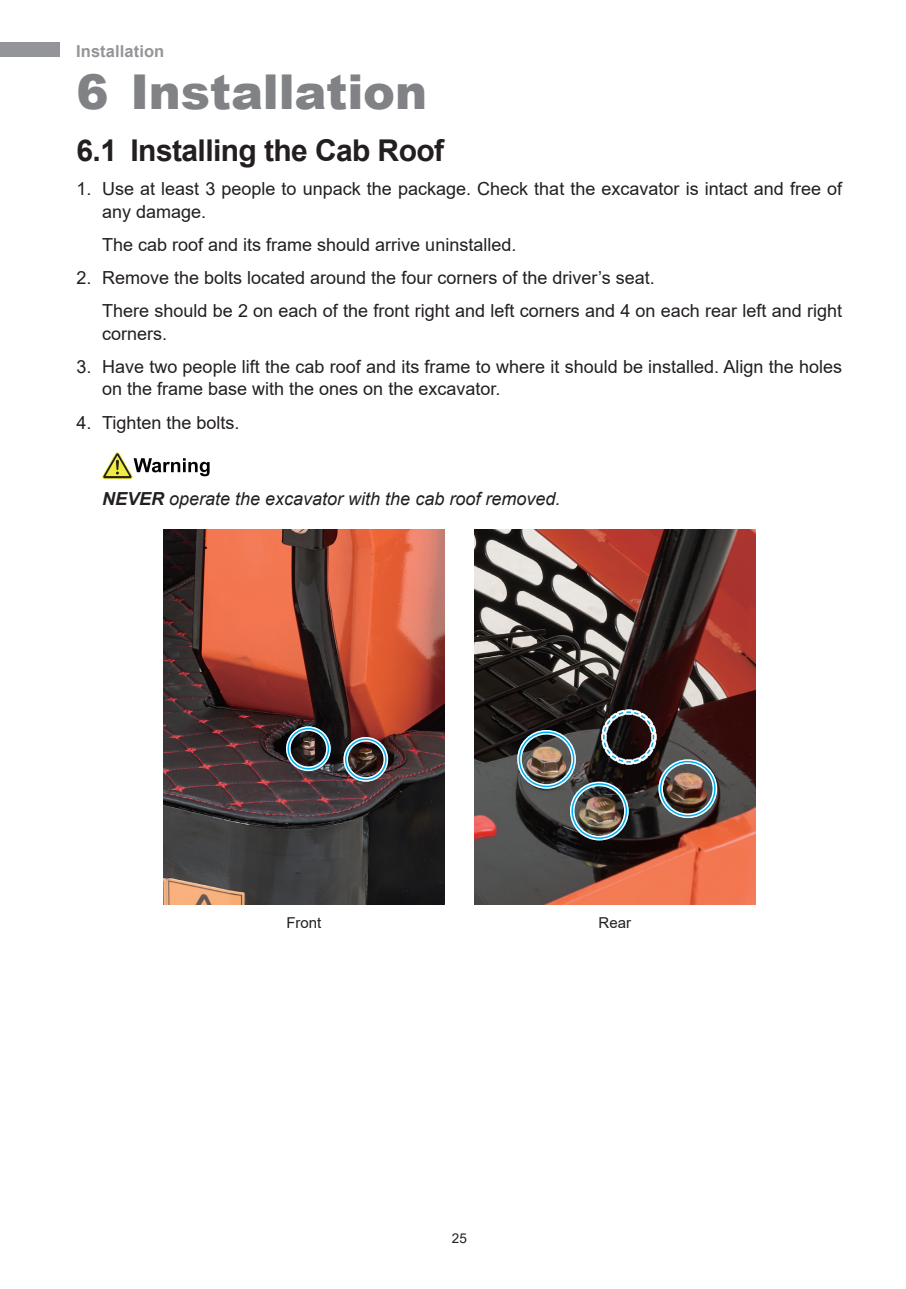
<style>
.page{position:relative;width:906px;height:1289px;background:#fff}
.page>*{position:absolute;margin:0;border:0;box-sizing:border-box;transform-origin:0 0}
.t1{font:900 48px "Arial";letter-spacing:-.005em;color:#808285}
.t2{font:700 30px "Arial";letter-spacing:-.02em;color:#231f20}
.t3{font:18px/22.5px "Arial";color:#231f20}
.t4{font:italic 18px "Arial";color:#231f20}
.t5{font:700 16.5px "Arial";letter-spacing:.005em;color:#939598}
.t6{font:15px "Arial";color:#231f20}
.t7{font:13.5px "Arial";color:#231f20}
.s1{font-weight:700}
</style>
<div class="page">
<div style="left:0;top:43px;width:60px;height:14px;background:#939598"></div>
<svg style="left:102px;top:452px;width:108px;height:27px"></svg>
<img style="left:163px;top:529px;width:281px;height:375px">
<img style="left:474px;top:529px;width:281px;height:375px">
<div style="left:286px;top:726px;width:45px;height:45px;border:4px solid #00aeef;border-radius:50%"></div>
<div style="left:286px;top:726px;width:45px;height:45px;border:1px solid #fff;border-radius:50%"></div>
<div style="left:289px;top:729px;width:39px;height:39px;border:1px solid #fff;border-radius:50%"></div>
<div style="left:517px;top:730px;width:59px;height:58px;border:4px solid #00aeef;border-radius:50%"></div>
<div style="left:517px;top:730px;width:59px;height:58px;border:1px solid #fff;border-radius:50%"></div>
<div style="left:520px;top:733px;width:53px;height:52px;border:1px solid #fff;border-radius:50%"></div>
<div style="left:570px;top:781px;width:58px;height:59px;border:4px solid #00aeef;border-radius:50%"></div>
<div style="left:570px;top:781px;width:58px;height:59px;border:1px solid #fff;border-radius:50%"></div>
<div style="left:573px;top:784px;width:52px;height:53px;border:1px solid #fff;border-radius:50%"></div>
<svg style="left:601px;top:709px;width:55px;height:55px"></svg>
<svg style="left:602px;top:710px;width:53px;height:53px;background:#4b4c4e"></svg>
<div style="left:658px;top:759px;width:59px;height:59px;border:4px solid #00aeef;border-radius:50%"></div>
<div style="left:658px;top:759px;width:59px;height:59px;border:1px solid #fff;border-radius:50%"></div>
<div style="left:661px;top:762px;width:53px;height:53px;border:1px solid #fff;border-radius:50%"></div>
<div style="left:343px;top:737px;width:45px;height:44px;border:4px solid #00aeef;border-radius:50%"></div>
<div style="left:343px;top:737px;width:45px;height:44px;border:1px solid #fff;border-radius:50%"></div>
<div style="left:346px;top:740px;width:39px;height:38px;border:1px solid #fff;border-radius:50%"></div>
<p class="t5" style="left:76px;top:40px;width:90px">Installation</p>
<h1 class="t1" style="left:77px;top:57px;width:352px">6 Installation</h1>
<h2 class="t2" style="left:77px;top:129px;width:369px">6.1 Installing the Cab Roof</h2>
<p class="t3" style="left:102px;top:177px;width:741px;text-indent:-26px">1. Use at least 3 people to unpack the package. Check that the excavator is intact and free of any damage.</p>
<p class="t3" style="left:102px;top:233px;width:416px">The cab roof and its frame should arrive uninstalled.</p>
<p class="t3" style="left:102px;top:261px;width:741px;line-height:33.2px;text-indent:-26px">2. Remove the bolts located around the four corners of the driver’s seat.<br>There should be 2 on each of the front right and left corners and 4 on each rear left and right</p>
<p class="t3" style="left:102px;top:322px;width:67px">corners.</p>
<p class="t3" style="left:102px;top:355px;width:741px;text-indent:-26px">3. Have two people lift the cab roof and its frame to where it should be installed. Align the holes on the frame base with the ones on the excavator.</p>
<p class="t3" style="left:77px;top:411px;width:164px">4. Tighten the bolts.</p>
<p class="t4" style="left:102px;top:487px;width:460px"><span class="s1">NEVER</span> operate the excavator with the cab roof removed.</p>
<p class="t6" style="left:286px;top:911px;width:37px">Front</p>
<p class="t6" style="left:598px;top:911px;width:34px">Rear</p>
<p class="t7" style="left:452px;top:1228px;width:17px">25</p>
</div>
